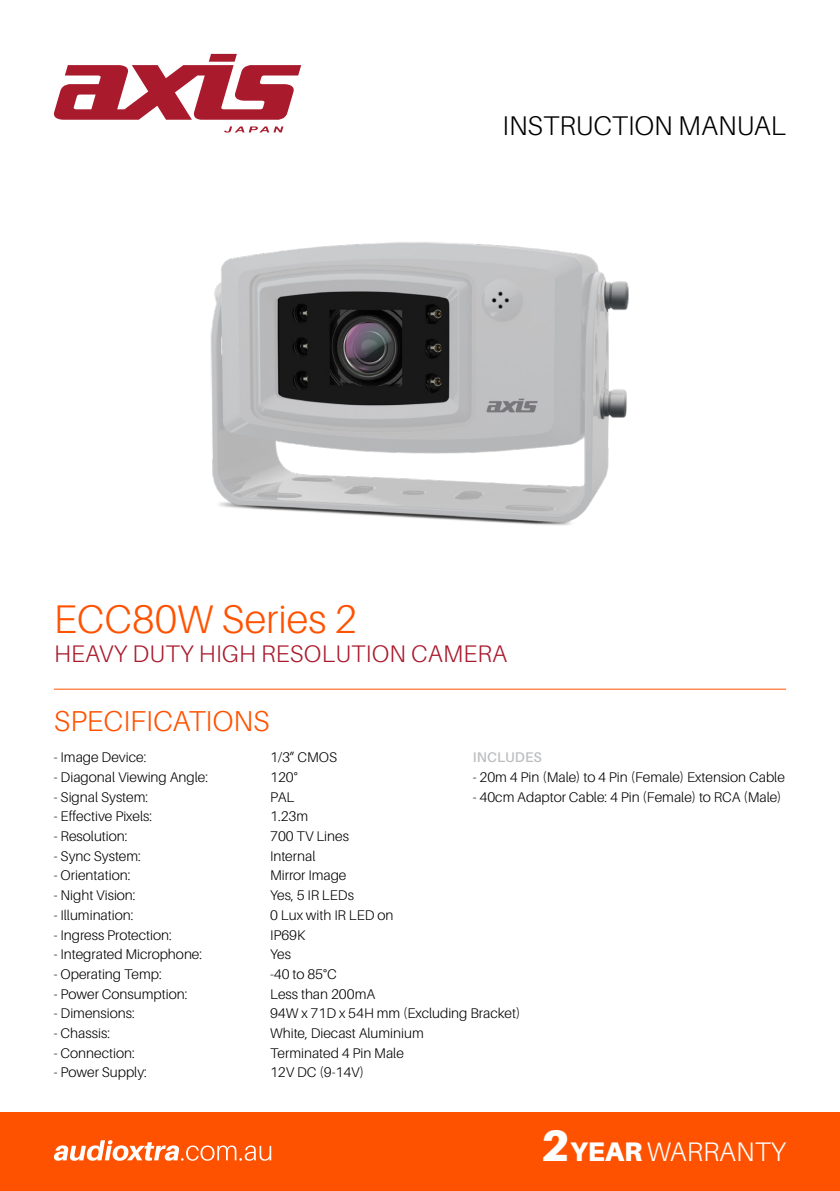
<style>
.page{position:relative;width:840px;height:1191px;background:#fff}
.page>*{position:absolute;margin:0;border:0;box-sizing:border-box;transform-origin:0 0}
.t1{font:300 40px "Aileron";color:#ff5200}
.t2{font:300 28.8px "Aileron";color:#ff5200}
.t3{font:300 27px "Aileron";color:#000}
.t4{font:300 26.8px "Aileron";color:#fff}
.t5{font:300 24px "Aileron";letter-spacing:.01em;color:#a91a2d}
.t6{font:300 14px "Aileron";color:#000}
.t7{font:600 14px "Aileron";color:#bcbec0}
.s1{font-weight:900;font-size:44px}
.s2{font-weight:900}
</style>
<div class="page">
<svg style="left:224px;top:126px;width:59px;height:7px"></svg>
<svg style="left:54px;top:54px;width:247px;height:66px"></svg>
<div style="left:0;top:1112px;width:839px;height:79px;background:#ff5200"></div>
<svg style="left:54px;top:1140px;width:217px;height:20px"></svg>
<hr style="left:54px;top:689px;width:731px;height:1px;background:#ff5200">
<img style="left:210px;top:242px;width:419px;height:284px">
<h3 class="t3" style="left:502px;top:110px;width:285px">INSTRUCTION MANUAL</h3>
<h1 class="t1" style="left:54px;top:597px;width:304px">ECC80W Series 2</h1>
<h3 class="t5" style="left:54px;top:640px;width:454px">HEAVY DUTY HIGH RESOLUTION CAMERA</h3>
<h2 class="t2" style="left:54px;top:705px;width:217px">SPECIFICATIONS</h2>
<p class="t6" style="left:54px;top:749px;width:94px">- Image Device:</p>
<p class="t6" style="left:270px;top:749px;width:68px">1/3” CMOS</p>
<p class="t6" style="left:54px;top:769px;width:155px">- Diagonal Viewing Angle:</p>
<p class="t6" style="left:270px;top:769px;width:29px">120°</p>
<p class="t6" style="left:54px;top:789px;width:96px">- Signal System:</p>
<p class="t6" style="left:270px;top:789px;width:26px">PAL</p>
<p class="t6" style="left:54px;top:808px;width:100px">- Effective Pixels:</p>
<p class="t6" style="left:270px;top:808px;width:40px">1.23m</p>
<p class="t6" style="left:54px;top:828px;width:75px">- Resolution:</p>
<p class="t6" style="left:270px;top:828px;width:80px">700 TV Lines</p>
<p class="t6" style="left:54px;top:848px;width:88px">- Sync System:</p>
<p class="t6" style="left:270px;top:848px;width:47px">Internal</p>
<p class="t6" style="left:54px;top:868px;width:78px">- Orientation:</p>
<p class="t6" style="left:270px;top:868px;width:78px">Mirror Image</p>
<p class="t6" style="left:54px;top:887px;width:83px">- Night Vision:</p>
<p class="t6" style="left:270px;top:887px;width:85px">Yes, 5 IR LEDs</p>
<p class="t6" style="left:54px;top:907px;width:81px">- Illumination:</p>
<p class="t6" style="left:270px;top:907px;width:125px">0 Lux with IR LED on</p>
<p class="t6" style="left:54px;top:927px;width:119px">- Ingress Protection:</p>
<p class="t6" style="left:270px;top:927px;width:37px">IP69K</p>
<p class="t6" style="left:54px;top:946px;width:150px">- Integrated Microphone:</p>
<p class="t6" style="left:270px;top:946px;width:22px">Yes</p>
<p class="t6" style="left:54px;top:966px;width:109px">- Operating Temp:</p>
<p class="t6" style="left:270px;top:966px;width:68px">-40 to 85°C</p>
<p class="t6" style="left:54px;top:986px;width:135px">- Power Consumption:</p>
<p class="t6" style="left:270px;top:986px;width:106px">Less than 200mA</p>
<p class="t6" style="left:54px;top:1005px;width:82px">- Dimensions:</p>
<p class="t6" style="left:270px;top:1005px;width:252px">94W x 71D x 54H mm (Excluding Bracket)</p>
<p class="t6" style="left:54px;top:1025px;width:58px">- Chassis:</p>
<p class="t6" style="left:270px;top:1025px;width:155px">White, Diecast Aluminium</p>
<p class="t6" style="left:54px;top:1045px;width:82px">- Connection:</p>
<p class="t6" style="left:270px;top:1045px;width:135px">Terminated 4 Pin Male</p>
<p class="t6" style="left:54px;top:1065px;width:95px">- Power Supply:</p>
<p class="t6" style="left:270px;top:1065px;width:95px">12V DC (9-14V)</p>
<p class="t7" style="left:472px;top:749px;width:70px">INCLUDES</p>
<p class="t6" style="left:472px;top:769px;width:313px">- 20m 4 Pin (Male) to 4 Pin (Female) Extension Cable</p>
<p class="t6" style="left:472px;top:789px;width:310px">- 40cm Adaptor Cable: 4 Pin (Female) to RCA (Male)</p>
<h3 class="t4" style="left:540px;top:1136px;width:246px"><span class="s1">2</span><span class="s2">YEAR</span> WARRANTY</h3>
</div>
